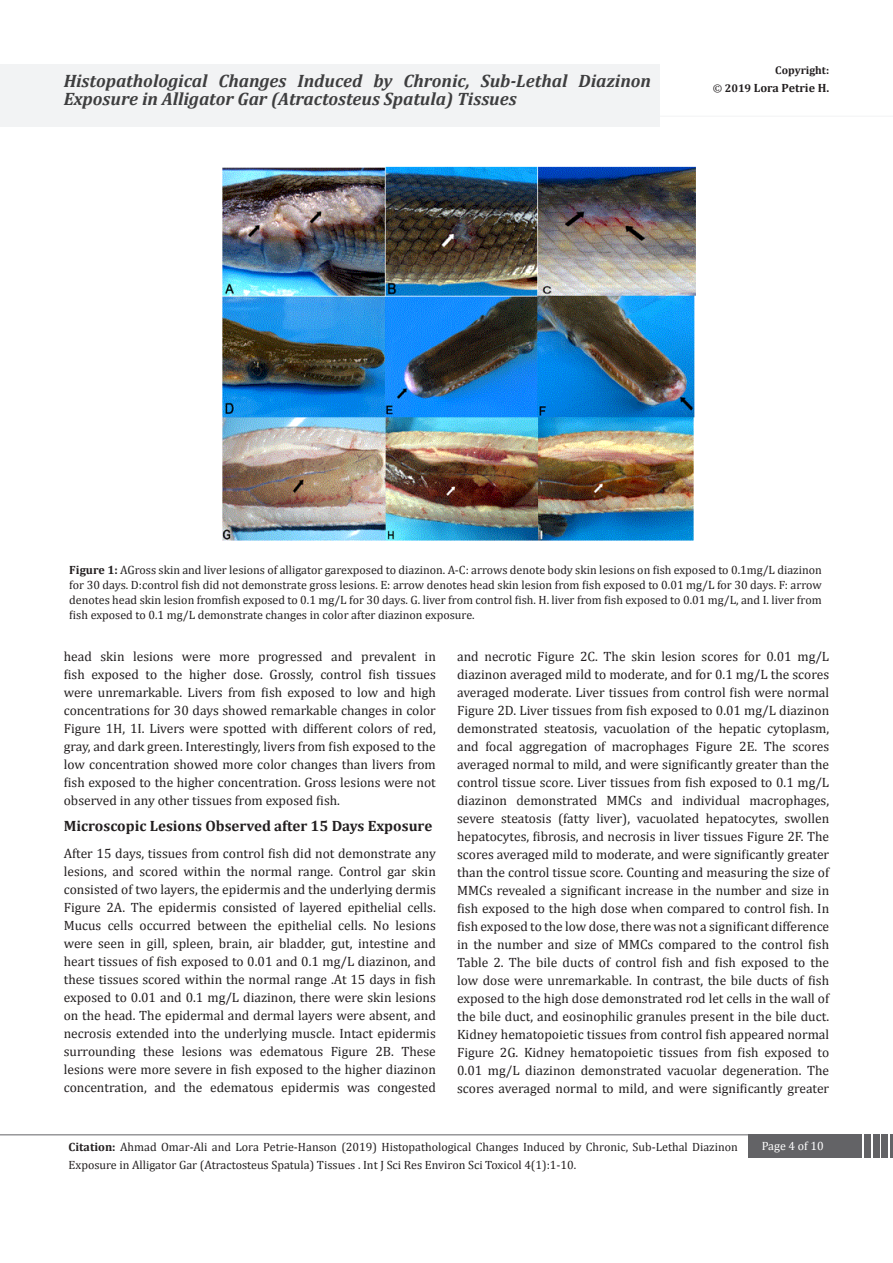
<style>
.page{position:relative;width:893px;height:1263px;background:#fff}
.page>*{position:absolute;margin:0;border:0;box-sizing:border-box;transform-origin:0 0}
.t1{font:italic 700 18px/18px "Cambria";color:#3e3e3f}
.t2{font:700 15px "Cambria";color:#231f20}
.t3{font:13.5px/18px "Cambria";color:#231f20;text-align:justify}
.t4{font:12px/15px "Cambria";color:#231f20;text-align:justify}
.t5{font:700 12px "Cambria";color:#231f20}
.t6{font:12px "Cambria";color:#fff}
.t7{font:700 11.25px "Cambria";color:#231f20}
.s1{font-weight:400;font-size:11.25px}
.s2{font-size:11.25px}
.s3{font-weight:700}
</style>
<div class="page">
<hr style="left:0;top:1134px;width:749px;height:1px;background:#636366">
<div style="left:748px;top:1134px;width:114px;height:24px;background:#636366"></div>
<div style="left:864px;top:1134px;width:7px;height:24px;background:#636366"></div>
<div style="left:873px;top:1134px;width:6px;height:24px;background:#636366"></div>
<div style="left:881px;top:1134px;width:7px;height:24px;background:#636366"></div>
<hr style="left:890px;top:1134px;width:3px;height:24px;background:#636366">
<div style="left:0;top:64px;width:660px;height:62px;background:#f2f3f4"></div>
<hr style="left:657px;top:116px;width:236px;height:1px;background:#f2f3f4">
<img style="left:222px;top:166px;width:474px;height:375px">
<h1 class="t1" style="left:64px;top:71px;width:589px">Histopathological Changes Induced by Chronic, Sub-Lethal Diazinon<br>Exposure in Alligator Gar (Atractosteus Spatula) Tissues</h1>
<p class="t7" style="left:775px;top:62px;width:55px">Copyright:</p>
<p class="t5" style="left:713px;top:79px;width:118px"><span class="s1">©</span> <span class="s2">2019</span> Lora Petrie H.</p>
<p class="t4" style="left:69px;top:562px;width:754px"><span class="s3">Figure 1:</span> AGross skin and liver lesions of alligator garexposed to diazinon. A-C: arrows denote body skin lesions on fish exposed to 0.1mg/L diazinon for 30 days. D:control fish did not demonstrate gross lesions. E: arrow denotes head skin lesion from fish exposed to 0.01 mg/L for 30 days. F: arrow denotes head skin lesion fromfish exposed to 0.1 mg/L for 30 days. G. liver from control fish. H. liver from fish exposed to 0.01 mg/L, and I. liver from fish exposed to 0.1 mg/L demonstrate changes in color after diazinon exposure.</p>
<p class="t3" style="left:64px;top:647px;width:374px">head skin lesions were more progressed and prevalent in fish exposed to the higher dose. Grossly, control fish tissues were unremarkable. Livers from fish exposed to low and high concentrations for 30 days showed remarkable changes in color Figure 1H, 1I. Livers were spotted with different colors of red, gray, and dark green. Interestingly, livers from fish exposed to the low concentration showed more color changes than livers from fish exposed to the higher concentration. Gross lesions were not observed in any other tissues from exposed fish.</p>
<p class="t2" style="left:64px;top:816px;width:370px">Microscopic Lesions Observed after 15 Days Exposure</p>
<p class="t3" style="left:64px;top:844px;width:374px">After 15 days, tissues from control fish did not demonstrate any lesions, and scored within the normal range. Control gar skin consisted of two layers, the epidermis and the underlying dermis Figure 2A. The epidermis consisted of layered epithelial cells.<br>Mucus cells occurred between the epithelial cells. No lesions were seen in gill, spleen, brain, air bladder, gut, intestine and heart tissues of fish exposed to 0.01 and 0.1 mg/L diazinon, and these tissues scored within the normal range .At 15 days in fish exposed to 0.01 and 0.1 mg/L diazinon, there were skin lesions on the head. The epidermal and dermal layers were absent, and necrosis extended into the underlying muscle. Intact epidermis surrounding these lesions was edematous Figure 2B. These lesions were more severe in fish exposed to the higher diazinon concentration, and the edematous epidermis was congested</p>
<p class="t3" style="left:457px;top:647px;width:374px">and necrotic Figure 2C. The skin lesion scores for 0.01 mg/L diazinon averaged mild to moderate, and for 0.1 mg/L the scores averaged moderate. Liver tissues from control fish were normal Figure 2D. Liver tissues from fish exposed to 0.01 mg/L diazinon demonstrated steatosis, vacuolation of the hepatic cytoplasm, and focal aggregation of macrophages Figure 2E. The scores averaged normal to mild, and were significantly greater than the control tissue score. Liver tissues from fish exposed to 0.1 mg/L diazinon demonstrated MMCs and individual macrophages, severe steatosis (fatty liver), vacuolated hepatocytes, swollen hepatocytes, fibrosis, and necrosis in liver tissues Figure 2F. The scores averaged mild to moderate, and were significantly greater than the control tissue score. Counting and measuring the size of MMCs revealed a significant increase in the number and size in fish exposed to the high dose when compared to control fish. In fish exposed to the low dose, there was not a significant difference in the number and size of MMCs compared to the control fish Table 2. The bile ducts of control fish and fish exposed to the low dose were unremarkable. In contrast, the bile ducts of fish exposed to the high dose demonstrated rod let cells in the wall of the bile duct, and eosinophilic granules present in the bile duct.<br>Kidney hematopoietic tissues from control fish appeared normal Figure 2G. Kidney hematopoietic tissues from fish exposed to 0.01 mg/L diazinon demonstrated vacuolar degeneration. The scores averaged normal to mild, and were significantly greater</p>
<p class="t4" style="left:69px;top:1139px;width:671px"><span class="s3">Citation:</span> Ahmad Omar-Ali and Lora Petrie-Hanson (2019) Histopathological Changes Induced by Chronic, Sub-Lethal Diazinon</p>
<p class="t6" style="left:762px;top:1138px;width:64px">Page 4 of 10</p>
<p class="t4" style="left:69px;top:1157px;width:509px">Exposure in Alligator Gar (Atractosteus Spatula) Tissues . Int J Sci Res Environ Sci Toxicol 4(1):1-10.</p>
</div>
